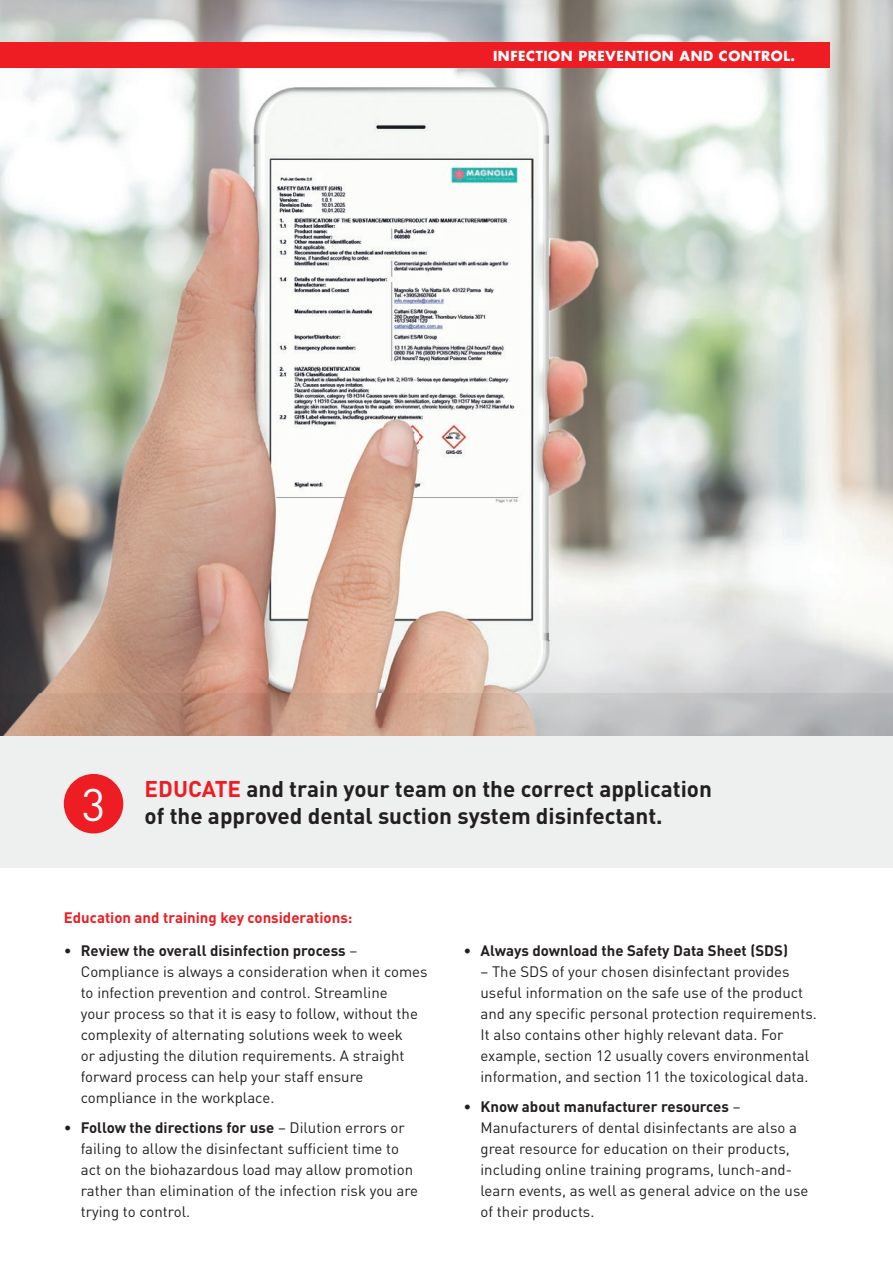
<style>
.page{position:relative;width:893px;height:1263px;background:#fff}
.page>*{position:absolute;margin:0;border:0;box-sizing:border-box;transform-origin:0 0}
.t1{font:700 22.5px/27px "DIN";color:#231f20}
.t2{font:15px/21px "DIN";color:#231f20}
.t3{font:700 15px "DIN";color:#ee1d23}
.t4{font:700 15px "DIN";color:#231f20}
.t5{font:700 13.5px "Futura LT";letter-spacing:.04em;color:#fff}
.s1{color:#ee1d23}
.s2{font-weight:700}
.s3{font-weight:400}
</style>
<div class="page">
<img style="left:0;top:0;width:893px;height:736px">
<div style="left:0;top:736px;width:893px;height:131px;background:#eef0ef"></div>
<div style="left:0;top:43px;width:829px;height:25px;background:#ee1d23"></div>
<div style="left:64px;top:774px;width:59px;height:59px;background:#ee1d23;border-radius:50%"></div>
<p class="t5" style="left:493px;top:47px;width:304px">INFECTION PREVENTION AND CONTROL.</p>
<h1 class="t1" style="left:82px;top:774px;width:632px;text-indent:63px"><span class="s1">EDUCATE</span> and train your team on the correct application<br><sup>3</sup> of the approved dental suction system disinfectant.</h1>
<p class="t3" style="left:64px;top:907px;width:290px">Education and training key considerations:</p>
<p class="t2" style="left:81px;top:940px;width:348px;text-indent:-17px">• <span class="s2">Review the overall disinfection process</span> – Compliance is always a consideration when it comes to infection prevention and control. Streamline<br>your process so that it is easy to follow, without the complexity of alternating solutions week to week<br>or adjusting the dilution requirements. A straight forward process can help your staff ensure compliance in the workplace.</p>
<p class="t2" style="left:81px;top:1116px;width:339px;text-indent:-17px">• <span class="s2">Follow the directions for use</span> – Dilution errors or failing to allow the disinfectant sufficient time to act on the biohazardous load may allow promotion rather than elimination of the infection risk you are trying to control.</p>
<p class="t4" style="left:463px;top:941px;width:326px"><span class="s3">•</span> Always download the Safety Data Sheet (SDS)</p>
<p class="t2" style="left:480px;top:961px;width:338px">– The SDS of your chosen disinfectant provides useful information on the safe use of the product and any specific personal protection requirements.<br>It also contains other highly relevant data. For example, section 12 usually covers environmental information, and section 11 the toxicological data.</p>
<p class="t2" style="left:480px;top:1095px;width:329px;text-indent:-17px">• <span class="s2">Know about manufacturer resources</span> – Manufacturers of dental disinfectants are also a great resource for education on their products, including online training programs, lunch-and&shy;learn events, as well as general advice on the use of their products.</p>
</div>
